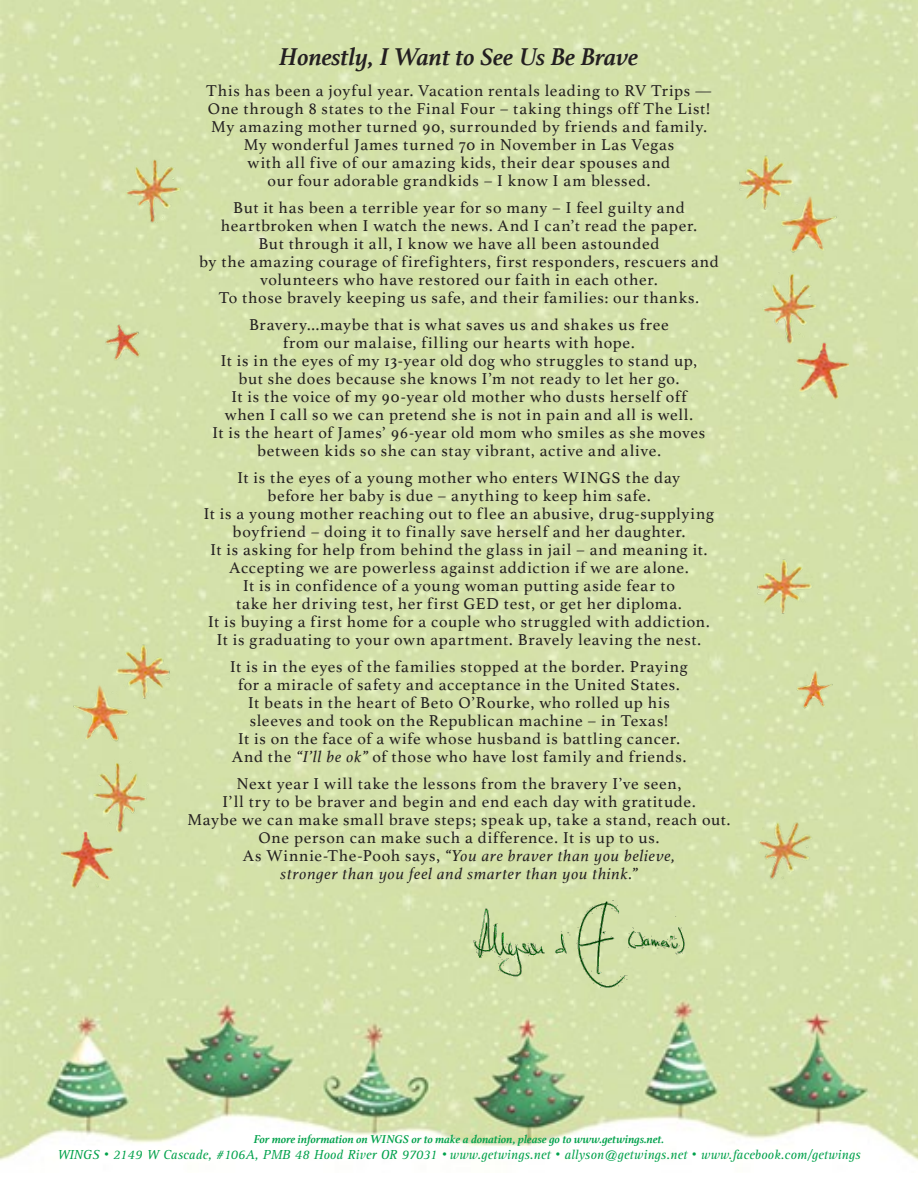
<style>
.page{position:relative;width:918px;height:1188px;background:#fff}
.page>*{position:absolute;margin:0;border:0;box-sizing:border-box;transform-origin:0 0}
.t1{font:italic 700 25.5px "Athelas";color:#231f20}
.t2{font:16.5px/18px "Athelas";letter-spacing:.04em;color:#231f20;text-align:center}
.t3{font:italic 13.5px "Rotis Serif";color:#00a14b}
.t4{font:italic 700 12px "Athelas";color:#00a14b}
.s1{font-style:italic}
.s2{font-size:9px}
</style>
<div class="page">
<img style="left:0;top:0;width:918px;height:1161px">
<img style="left:726px;top:154px;width:122px;height:246px">
<img style="left:61px;top:643px;width:122px;height:246px">
<img style="left:751px;top:555px;width:63px;height:63px">
<img style="left:794px;top:669px;width:41px;height:40px">
<img style="left:122px;top:160px;width:63px;height:63px">
<img style="left:98px;top:317px;width:52px;height:52px">
<img style="left:743px;top:810px;width:82px;height:82px">
<img style="left:474px;top:898px;width:214px;height:91px">
<h1 class="t1" style="left:279px;top:36px;width:361px">Honestly, I Want to See Us Be Brave</h1>
<p class="t2" style="left:206px;top:81px;width:507px">This has been a joyful year. Vacation rentals leading to RV Trips — One through 8 states to the Final Four – taking things off The List!<br>My amazing mother turned 90, surrounded by friends and family.<br>My wonderful James turned 70 in November in Las Vegas<br>with all five of our amazing kids, their dear spouses and<br>our four adorable grandkids – I know I am blessed.</p>
<p class="t2" style="left:199px;top:198px;width:521px">But it has been a terrible year for so many – I feel guilty and heartbroken when I watch the news. And I can’t read the paper.<br>But through it all, I know we have all been astounded<br>by the amazing courage of firefighters, first responders, rescuers and volunteers who have restored our faith in each other.<br>To those bravely keeping us safe, and their families: our thanks.</p>
<p class="t2" style="left:213px;top:315px;width:494px">Bravery…maybe that is what saves us and shakes us free<br>from our malaise, filling our hearts with hope.<br>It is in the eyes of my 13-year old dog who struggles to stand up, but she does because she knows I’m not ready to let her go.<br>It is the voice of my 90-year old mother who dusts herself off when I call so we can pretend she is not in pain and all is well.<br>It is the heart of James’ 96-year old mom who smiles as she moves between kids so she can stay vibrant, active and alive.</p>
<p class="t2" style="left:204px;top:468px;width:512px">It is the eyes of a young mother who enters WINGS the day<br>before her baby is due – anything to keep him safe.<br>It is a young mother reaching out to flee an abusive, drug-supplying boyfriend – doing it to finally save herself and her daughter.<br>It is asking for help from behind the glass in jail – and meaning it.<br>Accepting we are powerless against addiction if we are alone.<br>It is in confidence of a young woman putting aside fear to<br>take her driving test, her first GED test, or get her diploma.<br>It is buying a first home for a couple who struggled with addiction.<br>It is graduating to your own apartment. Bravely leaving the nest.</p>
<p class="t2" style="left:230px;top:657px;width:459px">It is in the eyes of the families stopped at the border. Praying for a miracle of safety and acceptance in the United States.<br>It beats in the heart of Beto O’Rourke, who rolled up his sleeves and took on the Republican machine – in Texas!<br>It is on the face of a wife whose husband is battling cancer.<br>And the <span class="s1">“I’ll be ok”</span> of those who have lost family and friends.</p>
<p class="t2" style="left:187px;top:774px;width:545px">Next year I will take the lessons from the bravery I’ve seen,<br>I’ll try to be braver and begin and end each day with gratitude.<br>Maybe we can make small brave steps; speak up, take a stand, reach out.<br>One person can make such a difference. It is up to us.<br>As Winnie-The-Pooh says, <span class="s1">“You are braver than you believe,<br>stronger than you feel and smarter than you think.”</span></p>
<p class="t4" style="left:254px;top:1130px;width:412px">For more information on WINGS or to make a donation, please go to www.getwings.net.</p>
<p class="t3" style="left:57px;top:1147px;width:805px">WINGS <span class="s2">•</span> 2149 W Cascade, #106A, PMB 48 Hood River OR 97031 <span class="s2">•</span> www.getwings.net <span class="s2">•</span> allyson@getwings.net <span class="s2">•</span> www.facebook.com/getwings</p>
</div>
